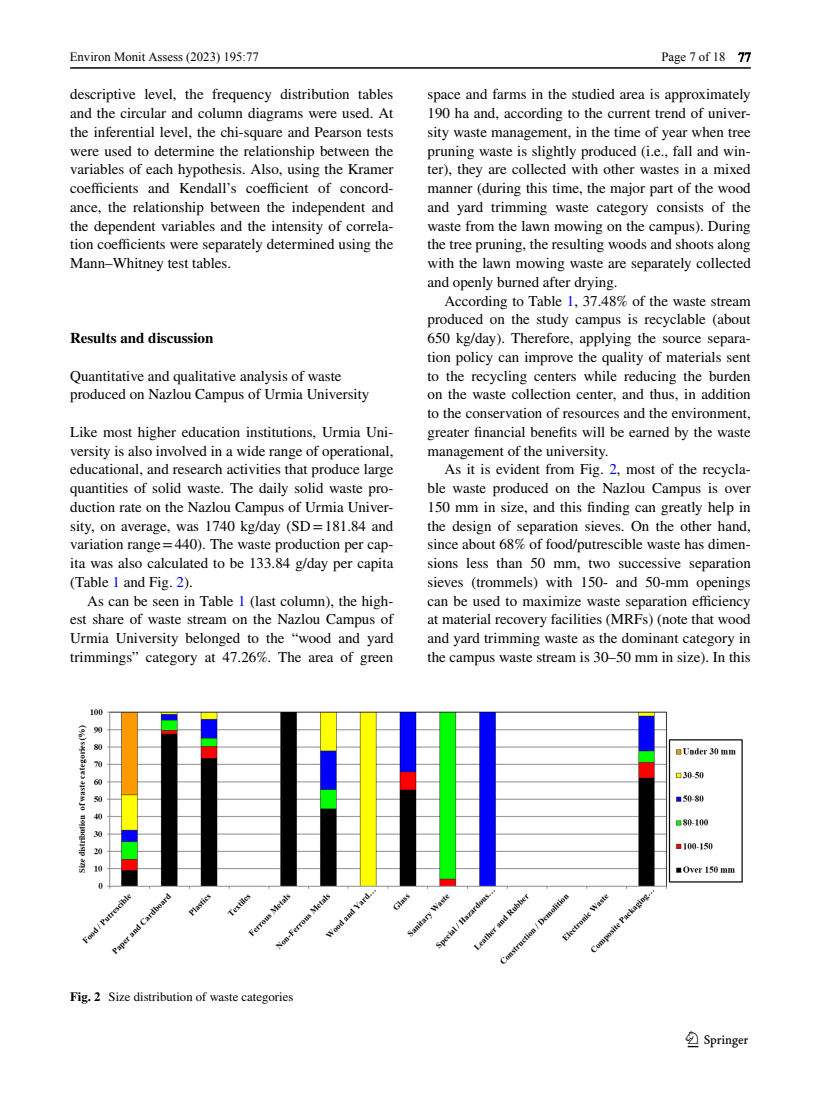
<style>
.page{position:relative;width:821px;height:1106px;background:#fff}
.page>*{position:absolute;margin:0;border:0;box-sizing:border-box;transform-origin:0 0}
.t1{font:22.5px "Springnew Regular 3";color:#000}
.t2{font:15px/18.8px "STIX";color:#000;text-align:justify}
.t3{font:700 15px "STIX";color:#000}
.t4{font:12.75px "Times New Roman";color:#000}
.t5{font:12.75px "STIX";color:#000}
.s1{color:#00f}
.s2{font-weight:700}
</style>
<div class="page">
<hr style="left:70px;top:67px;width:680px;height:2px;background:#000">
<img style="left:78px;top:709px;width:665px;height:255px">
<p class="t4" style="left:70px;top:52px;width:191px">Environ Monit Assess (2023) 195:77</p>
<p class="t2" style="left:70px;top:86px;width:325px">descriptive level, the frequency distribution tables and the circular and column diagrams were used. At the inferential level, the chi-square and Pearson tests were used to determine the relationship between the variables of each hypothesis. Also, using the Kramer coefficients and Kendall’s coefficient of concord&shy;ance, the relationship between the independent and the dependent variables and the intensity of correla&shy;tion coefficients were separately determined using the Mann–Whitney test tables.</p>
<p class="t3" style="left:70px;top:329px;width:145px">Results and discussion</p>
<p class="t2" style="left:70px;top:367px;width:301px">Quantitative and qualitative analysis of waste produced on Nazlou Campus of Urmia University</p>
<p class="t2" style="left:70px;top:423px;width:325px">Like most higher education institutions, Urmia Uni&shy;versity is also involved in a wide range of operational, educational, and research activities that produce large quantities of solid waste. The daily solid waste pro&shy;duction rate on the Nazlou Campus of Urmia Univer&shy;sity, on average, was 1740 kg/day (SD=181.84 and variation range=440). The waste production per cap&shy;ita was also calculated to be 133.84 g/day per capita (Table <span class="s1">1</span> and Fig. <span class="s1">2</span>).</p>
<p class="t2" style="left:70px;top:592px;width:325px;text-indent:17px">As can be seen in Table <span class="s1">1</span> (last column), the high&shy;est share of waste stream on the Nazlou Campus of Urmia University belonged to the “wood and yard trimmings” category at 47.26%. The area of green</p>
<p class="t4" style="left:661px;top:52px;width:91px">Page 7 of 18 77</p>
<p class="t2" style="left:427px;top:86px;width:325px">space and farms in the studied area is approximately 190 ha and, according to the current trend of univer&shy;sity waste management, in the time of year when tree pruning waste is slightly produced (i.e., fall and win&shy;ter), they are collected with other wastes in a mixed manner (during this time, the major part of the wood and yard trimming waste category consists of the waste from the lawn mowing on the campus). During the tree pruning, the resulting woods and shoots along with the lawn mowing waste are separately collected and openly burned after drying.</p>
<p class="t2" style="left:427px;top:292px;width:325px;text-indent:17px">According to Table <span class="s1">1</span>, 37.48% of the waste stream produced on the study campus is recyclable (about 650 kg/day). Therefore, applying the source separa&shy;tion policy can improve the quality of materials sent to the recycling centers while reducing the burden on the waste collection center, and thus, in addition to the conservation of resources and the environment, greater financial benefits will be earned by the waste management of the university.</p>
<p class="t2" style="left:427px;top:461px;width:325px;text-indent:17px">As it is evident from Fig. <span class="s1">2</span>, most of the recycla&shy;ble waste produced on the Nazlou Campus is over 150 mm in size, and this finding can greatly help in the design of separation sieves. On the other hand, since about 68% of food/putrescible waste has dimen&shy;sions less than 50 mm, two successive separation sieves (trommels) with 150- and 50-mm openings can be used to maximize waste separation efficiency at material recovery facilities (MRFs) (note that wood and yard trimming waste as the dominant category in the campus waste stream is 30–50 mm in size). In this</p>
<p class="t5" style="left:70px;top:987px;width:225px"><span class="s2">Fig. 2</span> Size distribution of waste categories</p>
<h1 class="t1" style="left:687px;top:1031px;width:62px">1 3</h1>
</div>
